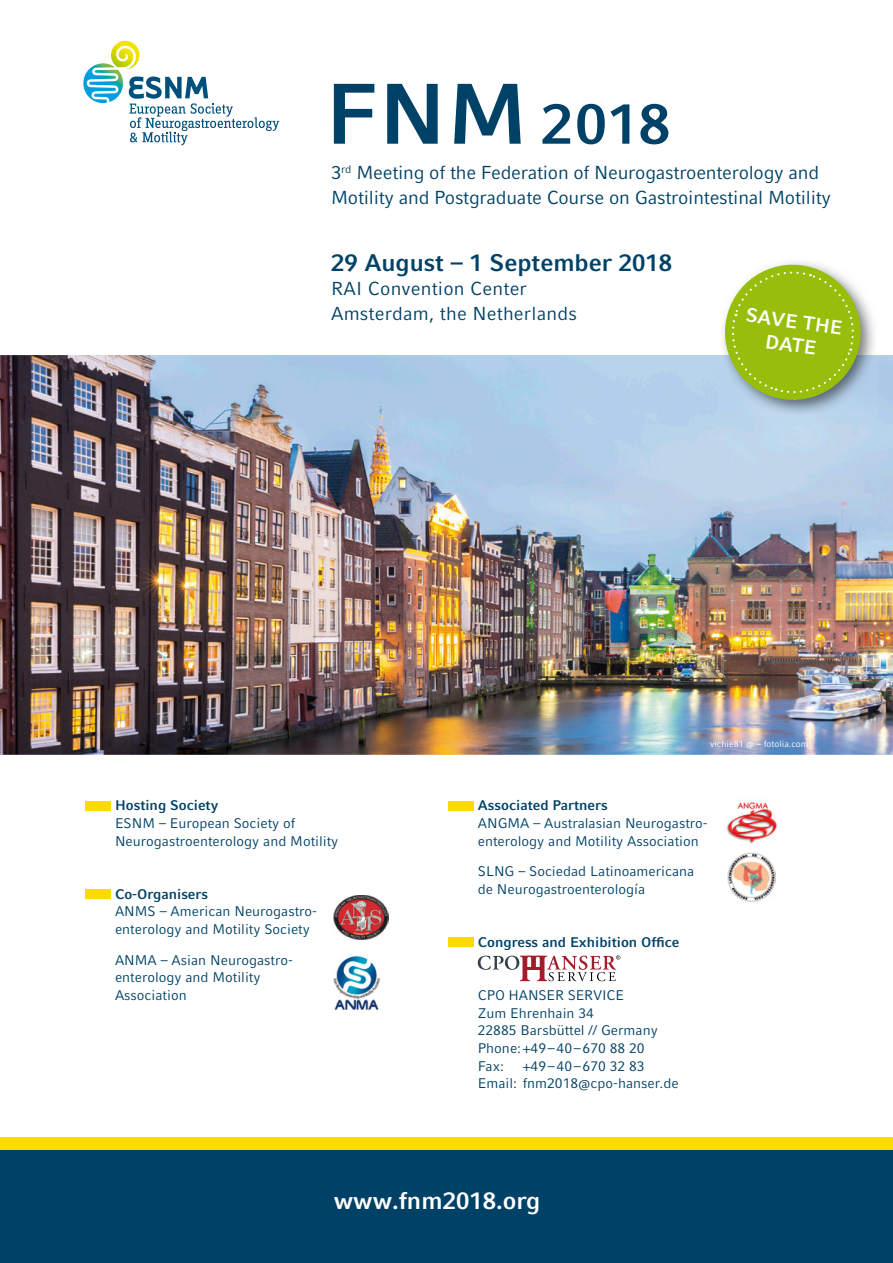
<style>
.page{position:relative;width:893px;height:1263px;background:#fff}
.page>*{position:absolute;margin:0;border:0;box-sizing:border-box;transform-origin:0 0}
.t1{font:700 57px "Compatil Fact LT Pro";color:#004267}
.t2{font:700 24px "Compatil Fact LT Pro";color:#004267}
.t3{font:700 24px "Compatil Fact LT Pro";color:#fff}
.t4{font:700 19.5px/23.4px "Compatil Fact LT Pro";color:#fff;text-align:center}
.t5{font:18.75px/24.3px "Compatil Fact LT Pro";letter-spacing:-.01em;color:#004267}
.t6{font:18.75px/24.3px "Compatil Fact LT Pro";letter-spacing:.01em;color:#004267}
.t7{font:13.95px/17.7px "Compatil Fact LT Pro";color:#004267}
.t8{font:700 13.95px "Compatil Fact LT Pro";color:#004267}
.t9{font:9px "Compatil Fact LT Pro";color:#fff}
.s1{font-size:85.5px}
</style>
<div class="page">
<div style="left:85px;top:801px;width:26px;height:9px;background:#ffdb00"></div>
<div style="left:85px;top:889px;width:26px;height:10px;background:#ffdb00"></div>
<div style="left:448px;top:801px;width:26px;height:9px;background:#ffdb00"></div>
<div style="left:448px;top:937px;width:26px;height:10px;background:#ffdb00"></div>
<svg style="left:478px;top:955px;width:142px;height:26px"></svg>
<img style="left:334px;top:895px;width:55px;height:45px">
<img style="left:334px;top:956px;width:46px;height:53px">
<img style="left:726px;top:800px;width:52px;height:44px">
<img style="left:727px;top:853px;width:48px;height:48px">
<img style="left:0;top:355px;width:893px;height:400px">
<div style="left:0;top:1144px;width:893px;height:119px;background:#004267"></div>
<div style="left:0;top:1137px;width:893px;height:13px;background:#ffdb00"></div>
<svg style="left:83px;top:41px;width:196px;height:104px"></svg>
<img style="left:718px;top:301px;width:160px;height:116px">
<svg style="left:722px;top:262px;width:142px;height:141px"></svg>
<h1 class="t1" style="left:325px;top:90px;width:346px"><span class="s1">FNM</span> 2018</h1>
<h3 class="t5" style="left:331px;top:161px;width:501px">3<sup>rd</sup> Meeting of the Federation of Neuro gastro enterology and<br>Motility and Postgraduate Course on Gastrointestinal Motility</h3>
<h2 class="t2" style="left:331px;top:249px;width:343px">29 August – 1 September 2018</h2>
<h3 class="t6" style="left:331px;top:277px;width:247px">RAI Convention Center<br>Amsterdam, the Netherlands</h3>
<h3 class="t4" style="left:748px;top:303px;width:98px;rotate:8deg">SAVE THE<br>DATE</h3>
<p class="t9" style="left:710px;top:738px;width:100px">vichie81 @ – fotolia.com</p>
<p class="t8" style="left:115px;top:797px;width:105px">Hosting Society</p>
<p class="t7" style="left:115px;top:814px;width:225px">ESNM – European Society of<br>Neuro gastroenterology and Motility</p>
<p class="t8" style="left:115px;top:886px;width:95px">Co-organisers</p>
<p class="t7" style="left:115px;top:903px;width:204px">ANMS – American Neurogastro&shy;enterology and Motility Society</p>
<p class="t7" style="left:115px;top:951px;width:179px">ANMA – Asian Neurogastro&shy;enterology and Motility<br>Association</p>
<p class="t8" style="left:478px;top:797px;width:131px">Associated Partners</p>
<p class="t7" style="left:478px;top:814px;width:231px">ANGMA – Australasian Neurogastro&shy;enterology and Motility Association</p>
<p class="t7" style="left:478px;top:862px;width:218px">SLNG – Sociedad Latinoamericana de Neurogastroenterología</p>
<p class="t8" style="left:478px;top:934px;width:203px">Congress and Exhibition office</p>
<p class="t7" style="left:478px;top:986px;width:181px">CPO HANSER SERVICE<br>Zum Ehrenhain 34<br>22885 Barsbüttel // Germany<br>Phone: +49 – 40 – 670 88 20<br>Fax:</p>
<p class="t7" style="left:478px;top:1057px;width:202px;text-indent:45px">+49 – 40 – 670 32 83<br>Email: fnm2018@cpo-hanser.de</p>
<h2 class="t3" style="left:334px;top:1186px;width:208px">www.fnm2018.org</h2>
</div>
